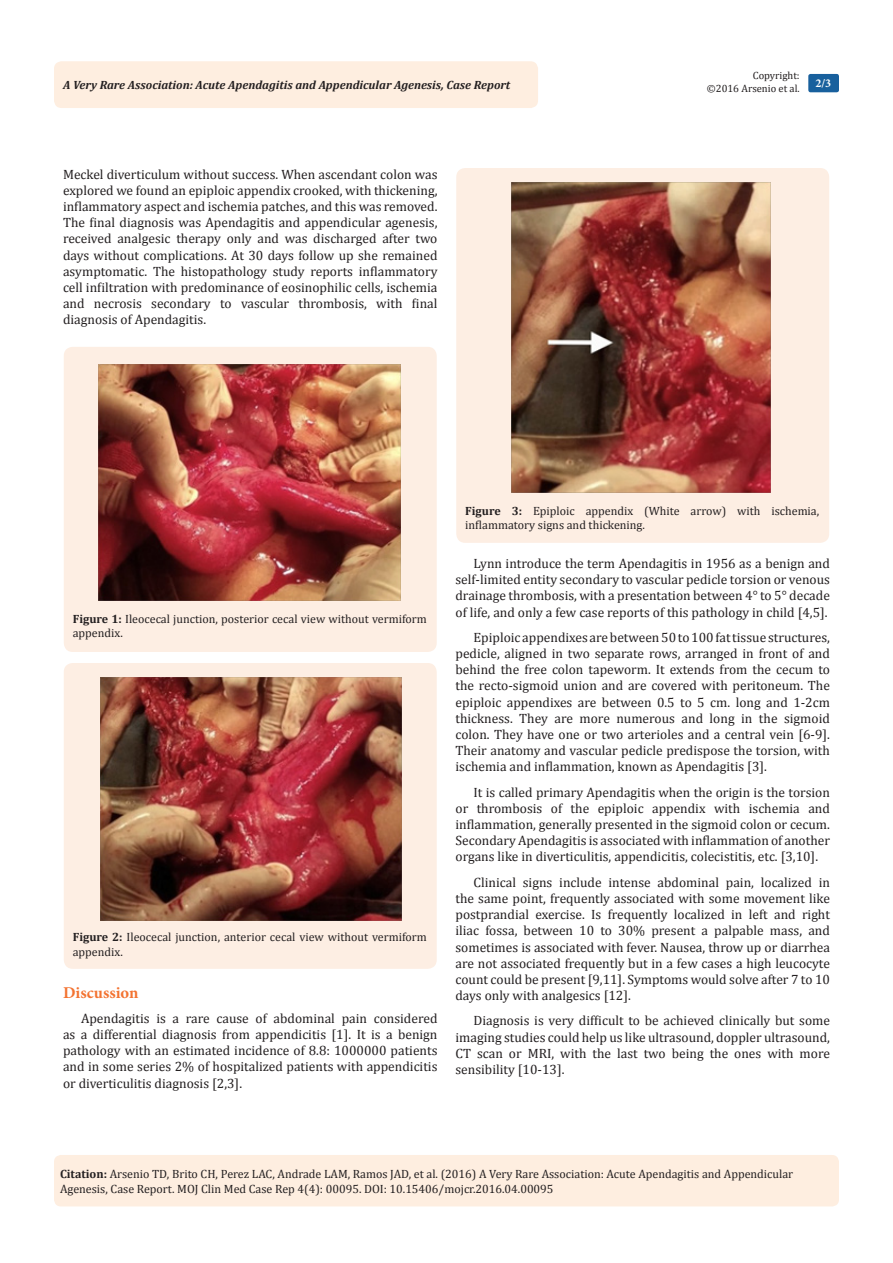
<style>
.page{position:relative;width:893px;height:1263px;background:#fff}
.page>*{position:absolute;margin:0;border:0;box-sizing:border-box;transform-origin:0 0}
.List_Paragraph{font:700 16.5px "Minion Pro";color:#f37331}
.Default{font:13.5px/16.2px "Cambria";color:#231f20;text-align:justify}
.Citation{font:12px/14.4px "Cambria";color:#231f20}
.t1{font:italic 700 12px "Cambria";color:#231f20}
.t2{font:700 12px "Minion Pro";color:#fff}
.t3{font:10.5px/12.6px "Cambria";color:#231f20;text-align:right}
.s1{font-weight:700}
</style>
<div class="page">
<div style="left:54px;top:61px;width:484px;height:47px;background:#feeee0;border-radius:8px"></div>
<div style="left:808px;top:74px;width:31px;height:18px;background:#18609d;border-radius:2px"></div>
<div style="left:54px;top:1155px;width:785px;height:51px;background:#feeee0;border-radius:7px"></div>
<div style="left:64px;top:347px;width:373px;height:305px;background:#fdeee3;border-radius:9px"></div>
<img style="left:98px;top:364px;width:303px;height:237px">
<div style="left:64px;top:663px;width:373px;height:306px;background:#fdeee3;border-radius:9px"></div>
<img style="left:100px;top:677px;width:302px;height:244px">
<div style="left:456px;top:168px;width:373px;height:375px;background:#fdeee3;border-radius:9px"></div>
<img style="left:511px;top:182px;width:260px;height:311px">
<p class="t3" style="left:707px;top:69px;width:94px">Copyright:<br>©2016 Arsenio et al.</p>
<p class="t1" style="left:63px;top:77px;width:449px">A Very Rare Association: Acute Apendagitis and Appendicular Agenesis, Case Report</p>
<p class="t2" style="left:815px;top:75px;width:17px">2/3</p>
<p class="Default" style="left:63px;top:166px;width:376px">Meckel diverticulum without success. When ascendant colon was explored we found an epiploic appendix crooked, with thickening, inflammatory aspect and ischemia patches, and this was removed.<br>The final diagnosis was Apendagitis and appendicular agenesis, received analgesic therapy only and was discharged after two days without complications. At 30 days follow up she remained asymptomatic. The histopathology study reports inflammatory cell infiltration with predominance of eosinophilic cells, ischemia and necrosis secondary to vascular thrombosis, with final diagnosis of Apendagitis.</p>
<p class="Citation" style="left:73px;top:611px;width:356px"><span class="s1">Figure 1:</span> Ileocecal junction, posterior cecal view without vermiform appendix.</p>
<p class="Citation" style="left:73px;top:930px;width:356px"><span class="s1">Figure 2:</span> Ileocecal junction, anterior cecal view without vermiform appendix.</p>
<p class="List_Paragraph" style="left:63px;top:981px;width:77px">Discussion</p>
<p class="Default" style="left:63px;top:1010px;width:376px;text-indent:18px">Apendagitis is a rare cause of abdominal pain considered as a differential diagnosis from appendicitis [1]. It is a benign pathology with an estimated incidence of 8.8: 1000000 patients and in some series 2% of hospitalized patients with appendicitis or diverticulitis diagnosis [2,3].</p>
<p class="Citation" style="left:465px;top:503px;width:355px"><span class="s1">Figure 3:</span> Epiploic appendix (White arrow) with ischemia, inflammatory signs and thickening.</p>
<p class="Default" style="left:455px;top:555px;width:376px;text-indent:18px">Lynn introduce the term Apendagitis in 1956 as a benign and self-limited entity secondary to vascular pedicle torsion or venous drainage thrombosis, with a presentation between 4° to 5° decade of life, and only a few case reports of this pathology in child [4,5].</p>
<p class="Default" style="left:455px;top:629px;width:376px;text-indent:18px">Epiploic appendixes are between 50 to 100 fat tissue structures, pedicle, aligned in two separate rows, arranged in front of and behind the free colon tapeworm. It extends from the cecum to the recto-sigmoid union and are covered with peritoneum. The epiploic appendixes are between 0.5 to 5 cm. long and 1-2cm thickness. They are more numerous and long in the sigmoid colon. They have one or two arterioles and a central vein [6-9].<br>Their anatomy and vascular pedicle predispose the torsion, with ischemia and inflammation, known as Apendagitis [3].</p>
<p class="Default" style="left:455px;top:784px;width:376px;text-indent:18px">It is called primary Apendagitis when the origin is the torsion or thrombosis of the epiploic appendix with ischemia and inflammation, generally presented in the sigmoid colon or cecum.<br>Secondary Apendagitis is associated with inflammation of another organs like in diverticulitis, appendicitis, colecistitis, etc. [3,10].</p>
<p class="Default" style="left:455px;top:874px;width:376px;text-indent:18px">Clinical signs include intense abdominal pain, localized in the same point, frequently associated with some movement like postprandial exercise. Is frequently localized in left and right iliac fossa, between 10 to 30% present a palpable mass, and sometimes is associated with fever. Nausea, throw up or diarrhea are not associated frequently but in a few cases a high leucocyte count could be present [9,11]. Symptoms would solve after 7 to 10 days only with analgesics [12].</p>
<p class="Default" style="left:455px;top:1012px;width:376px;text-indent:18px">Diagnosis is very difficult to be achieved clinically but some imaging studies could help us like ultrasound, doppler ultrasound, CT scan or MRI, with the last two being the ones with more sensibility [10-13].</p>
<p class="Citation" style="left:60px;top:1167px;width:735px"><span class="s1">Citation:</span> Arsenio TD, Brito CH, Perez LAC, Andrade LAM, Ramos JAD, et al. (2016) A Very Rare Association: Acute Apendagitis and Appendicular<br>Agenesis, Case Report. MOJ Clin Med Case Rep 4(4): 00095. DOI: 10.15406/mojcr.2016.04.00095</p>
</div>
